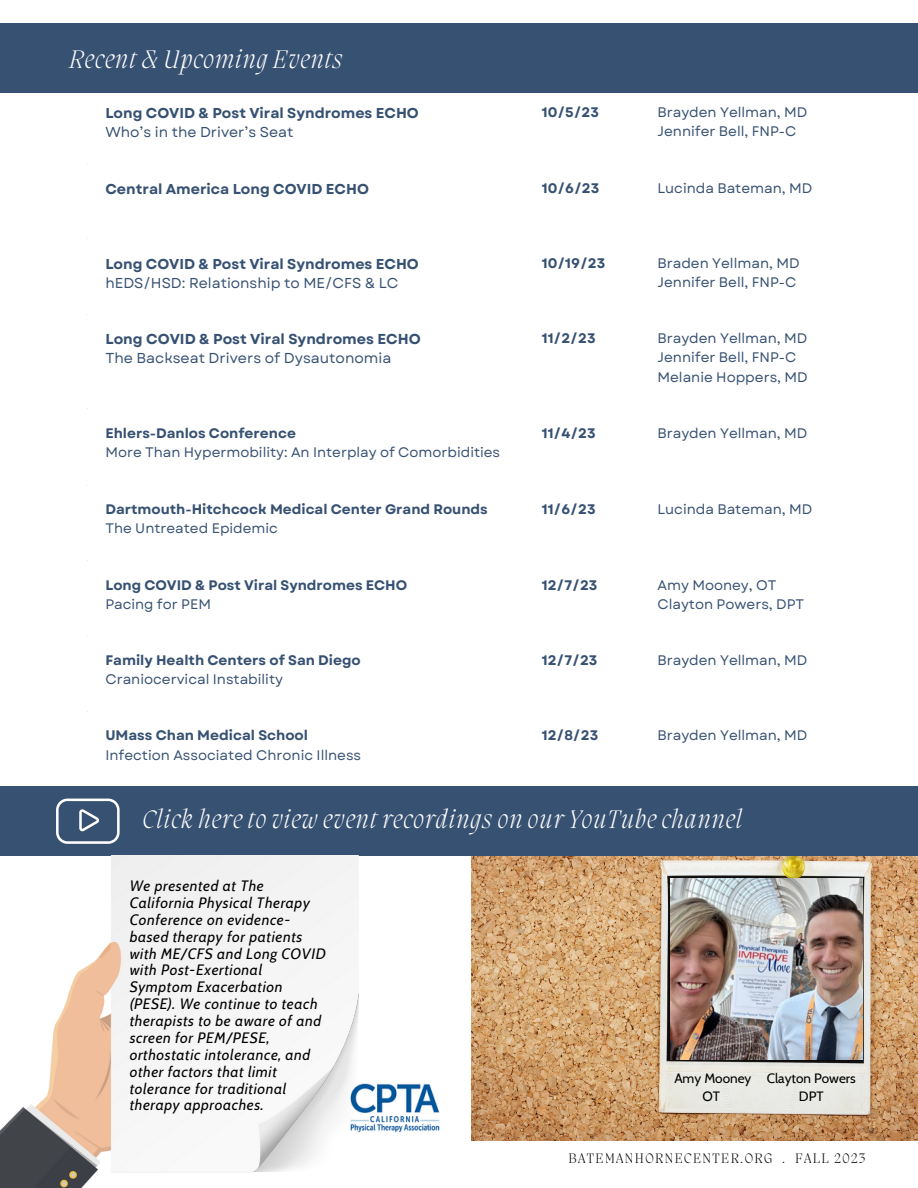
<style>
.page{position:relative;width:918px;height:1188px;background:#fff}
.page>*{position:absolute;margin:0;border:0;box-sizing:border-box;transform-origin:0 0}
.t1{font:italic 200 25.95px "Migra";letter-spacing:.04em;color:#fff}
.t2{font:italic 15px/16.8px "Cabin";letter-spacing:.04em;color:#000}
.t3{font:700 14.4px "Garet";color:#375172}
.t4{font:14.4px "Garet";color:#375172}
.t5{font:700 14.25px "Garet";color:#375172}
.t6{font:14.25px "Garet";color:#375172}
.t7{font:200 14.1px "Migra";letter-spacing:.1em;color:#000}
.t8{font:13.8px "Garet";color:#375172}
.t9{font:700 13.8px/19.2px "Garet";color:#375172}
.t10{font:13.5px "Cabin";color:#000}
.s1{font-weight:400}
</style>
<div class="page">
<img style="left:472px;top:856px;width:446px;height:285px">
<div style="left:0;top:787px;width:918px;height:69px;background:#375172"></div>
<div style="left:0;top:24px;width:918px;height:69px;background:#375172"></div>
<img style="left:359px;top:1083px;width:81px;height:50px">
<img style="left:0;top:856px;width:359px;height:332px">
<img style="left:670px;top:878px;width:193px;height:181px">
<svg style="left:56px;top:799px;width:64px;height:45px"></svg>
<p class="t1" style="left:70px;top:47px;width:274px">Recent &amp; Upcoming Events</p>
<p class="t5" style="left:105px;top:103px;width:315px">Long COVID &amp; Post Viral Syndromes ECHO</p>
<p class="t6" style="left:105px;top:122px;width:190px">Who’s in the Driver’s Seat</p>
<p class="t9" style="left:542px;top:103px;width:59px">10/5/23</p>
<p class="t8" style="left:657px;top:102px;width:151px">Brayden Yellman, MD</p>
<p class="t8" style="left:657px;top:122px;width:141px">Jennifer Bell, FNP-C</p>
<p class="t5" style="left:105px;top:178px;width:265px">Central America Long COVID ECHO</p>
<p class="t9" style="left:542px;top:178px;width:59px">10/6/23</p>
<p class="t8" style="left:657px;top:178px;width:156px">Lucinda Bateman, MD</p>
<p class="t5" style="left:105px;top:254px;width:315px">Long COVID &amp; Post Viral Syndromes ECHO</p>
<p class="t6" style="left:105px;top:273px;width:295px">hEDS/HSD: Relationship to ME/CFS &amp; LC</p>
<p class="t9" style="left:542px;top:254px;width:65px">10/19/23</p>
<p class="t8" style="left:657px;top:253px;width:144px">Braden Yellman, MD</p>
<p class="t8" style="left:657px;top:272px;width:141px">Jennifer Bell, FNP-C</p>
<p class="t3" style="left:105px;top:329px;width:317px">Long COVID &amp; Post Viral Syndromes ECHO</p>
<p class="t4" style="left:105px;top:348px;width:287px">The Backseat Drivers of Dysautonomia</p>
<p class="t9" style="left:542px;top:329px;width:55px">11/2/23</p>
<p class="t8" style="left:657px;top:329px;width:151px">Brayden Yellman, MD</p>
<p class="t8" style="left:657px;top:348px;width:141px">Jennifer Bell, FNP-C</p>
<p class="t8" style="left:657px;top:367px;width:152px">Melanie Hoppers, MD</p>
<p class="t9" style="left:105px;top:423px;width:192px">Ehlers-Danlos Conference</p>
<p class="t8" style="left:105px;top:442px;width:396px">More Than Hypermobility: An Interplay of Comorbidities</p>
<p class="t9" style="left:542px;top:423px;width:55px">11/4/23</p>
<p class="t8" style="left:657px;top:423px;width:151px">Brayden Yellman, MD</p>
<p class="t9" style="left:105px;top:500px;width:384px">Dartmouth-Hitchcock Medical Center Grand Rounds<br><span class="s1">The Untreated Epidemic</span></p>
<p class="t9" style="left:542px;top:500px;width:55px">11/6/23</p>
<p class="t8" style="left:657px;top:500px;width:156px">Lucinda Bateman, MD</p>
<p class="t9" style="left:105px;top:575px;width:303px">Long COVID &amp; Post Viral Syndromes ECHO</p>
<p class="t8" style="left:105px;top:594px;width:107px">Pacing for PEM</p>
<p class="t9" style="left:542px;top:575px;width:57px">12/7/23</p>
<p class="t8" style="left:657px;top:575px;width:120px">Amy Mooney, OT</p>
<p class="t8" style="left:657px;top:594px;width:148px">Clayton Powers, DPT</p>
<p class="t9" style="left:105px;top:651px;width:257px">Family Health Centers of San Diego</p>
<p class="t8" style="left:105px;top:669px;width:179px">Craniocervical Instability</p>
<p class="t9" style="left:542px;top:651px;width:57px">12/7/23</p>
<p class="t8" style="left:657px;top:650px;width:151px">Brayden Yellman, MD</p>
<p class="t9" style="left:105px;top:726px;width:204px">UMass Chan Medical School</p>
<p class="t8" style="left:105px;top:745px;width:257px">Infection Associated Chronic Illness</p>
<p class="t9" style="left:542px;top:726px;width:58px">12/8/23</p>
<p class="t8" style="left:657px;top:726px;width:151px">Brayden Yellman, MD</p>
<p class="t1" style="left:143px;top:807px;width:601px">Click here to view event recordings on our YouTube channel</p>
<p class="t2" style="left:130px;top:877px;width:198px">We presented at The<br>California Physical Therapy<br>Conference on evidence&shy;based therapy for patients with ME/CFS and Long COVID with Post-Exertional<br>Symptom Exacerbation (PESE). We continue to teach therapists to be aware of and screen for PEM/PESE, orthostatic intolerance, and other factors that limit tolerance for traditional therapy approaches.</p>
<p class="t10" style="left:674px;top:1070px;width:79px">Amy Mooney</p>
<p class="t10" style="left:703px;top:1088px;width:19px">OT</p>
<p class="t10" style="left:767px;top:1070px;width:91px">Clayton Powers</p>
<p class="t10" style="left:799px;top:1088px;width:26px">DPT</p>
<p class="t7" style="left:569px;top:1152px;width:298px">BATEMANHORNECENTER.ORG . FALL 2023</p>
</div>
